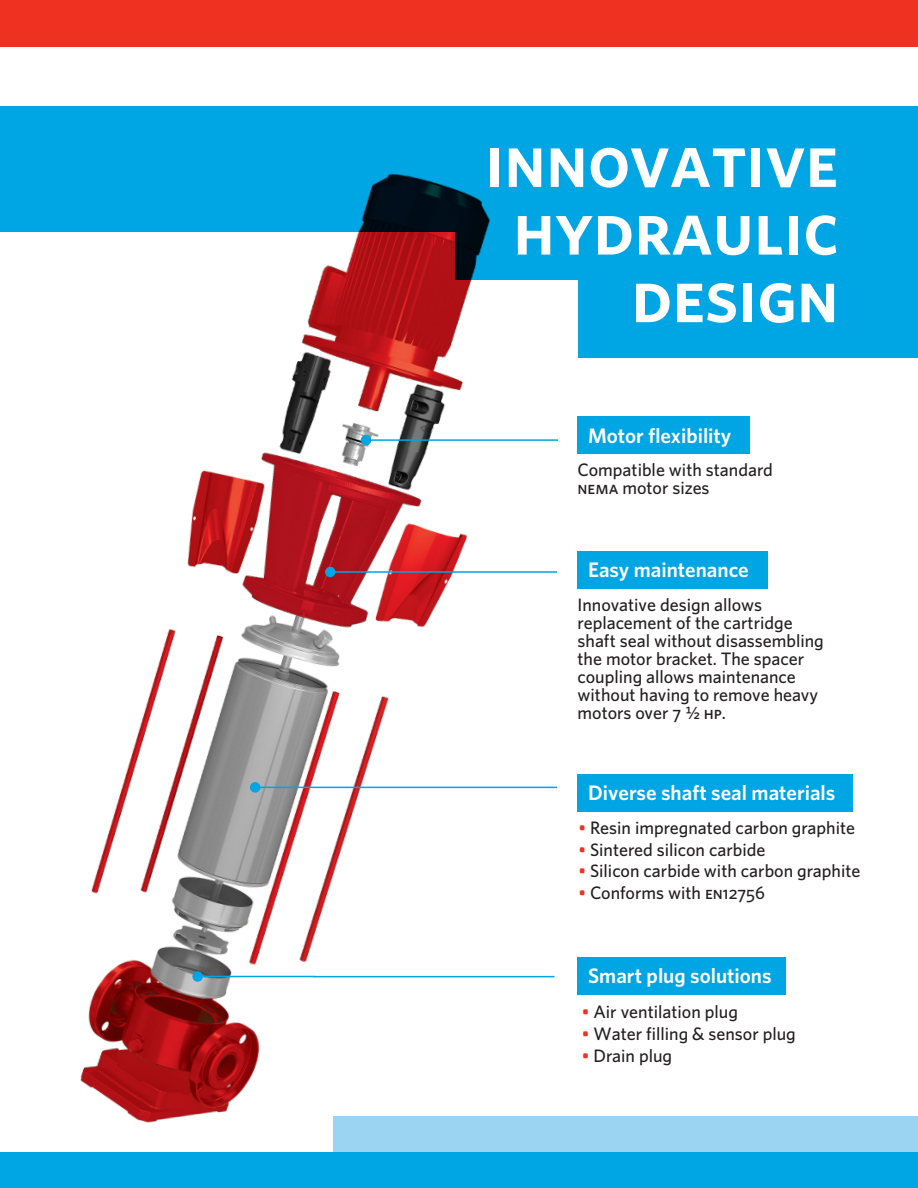
<style>
.page{position:relative;width:918px;height:1188px;background:#fff}
.page>*{position:absolute;margin:0;border:0;box-sizing:border-box;transform-origin:0 0}
.t1{font:75px "Whitney A Semibold SC";color:#fff}
.t2{font:600 21px "Whitney A";color:#fff}
.t3{font:500 18px/18px "Whitney A";color:#231f20}
.s1{font-family:"Whitney A Medium SC";font-weight:400}
.s2{color:#ef3122}
</style>
<div class="page">
<img style="left:36px;top:231px;width:487px;height:899px">
<div style="left:0;top:106px;width:918px;height:125px;background:#00a5e3"></div>
<div style="left:456px;top:216px;width:462px;height:142px;background:#00a5e3"></div>
<svg style="left:433px;top:281px;width:144px;height:106px;fill:#fff"></svg>
<svg style="left:203px;top:975px;width:352px;height:3px"></svg>
<div style="left:192px;top:971px;width:11px;height:11px;background:#00a5e3;border-radius:50%"></div>
<hr style="left:255px;top:787px;width:302px;height:1px;background:#00a5e3">
<div style="left:250px;top:782px;width:10px;height:11px;background:#00a5e3;border-radius:50%"></div>
<hr style="left:330px;top:571px;width:227px;height:2px;background:#00a5e3">
<div style="left:325px;top:567px;width:11px;height:10px;background:#00a5e3;border-radius:50%"></div>
<div style="left:0;top:0;width:918px;height:46px;background:#ef3122"></div>
<div style="left:334px;top:1116px;width:584px;height:72px;background:#9bd3f3"></div>
<div style="left:577px;top:417px;width:172px;height:37px;background:#00a5e3"></div>
<hr style="left:366px;top:439px;width:192px;height:2px;background:#00a5e3">
<div style="left:361px;top:435px;width:10px;height:10px;background:#00a5e3;border-radius:50%"></div>
<div style="left:577px;top:552px;width:190px;height:37px;background:#00a5e3"></div>
<div style="left:577px;top:774px;width:276px;height:37px;background:#00a5e3"></div>
<div style="left:577px;top:957px;width:208px;height:37px;background:#00a5e3"></div>
<div style="left:0;top:1153px;width:918px;height:35px;background:#00a5e3"></div>
<p class="t1" style="left:485px;top:111px;width:355px">innovative</p>
<p class="t1" style="left:513px;top:179px;width:327px">hydraulic</p>
<p class="t1" style="left:631px;top:246px;width:209px">design</p>
<p class="t2" style="left:588px;top:421px;width:145px">Motor flexibility</p>
<p class="t3" style="left:578px;top:461px;width:197px">Compatible with standard</p>
<p class="t3" style="left:578px;top:479px;width:134px"><span class="s1">nema</span> motor sizes</p>
<p class="t2" style="left:588px;top:556px;width:162px">Easy maintenance</p>
<p class="t3" style="left:578px;top:596px;width:248px">Innovative design allows replacement of the cartridge shaft seal without disassembling the motor bracket. The spacer coupling allows maintenance without having to remove heavy motors over <span class="s1">7 ½ hp</span>.</p>
<p class="t2" style="left:588px;top:779px;width:249px">Diverse shaft seal materials</p>
<p class="t3" style="left:578px;top:818px;width:278px"><span class="s2">•</span> Resin impregnated carbon graphite</p>
<p class="t3" style="left:578px;top:840px;width:189px"><span class="s2">•</span> Sintered silicon carbide</p>
<p class="t3" style="left:578px;top:862px;width:283px"><span class="s2">•</span> Silicon carbide with carbon graphite</p>
<p class="t3" style="left:578px;top:883px;width:188px"><span class="s2">•</span> Conforms with <span class="s1">en12756</span></p>
<p class="t2" style="left:588px;top:962px;width:185px">Smart plug solutions</p>
<p class="t3" style="left:582px;top:1003px;width:158px"><span class="s2">•</span> Air ventilation plug</p>
<p class="t3" style="left:582px;top:1025px;width:215px"><span class="s2">•</span> Water filling &amp; sensor plug</p>
<p class="t3" style="left:582px;top:1046px;width:92px"><span class="s2">•</span> Drain plug</p>
</div>
